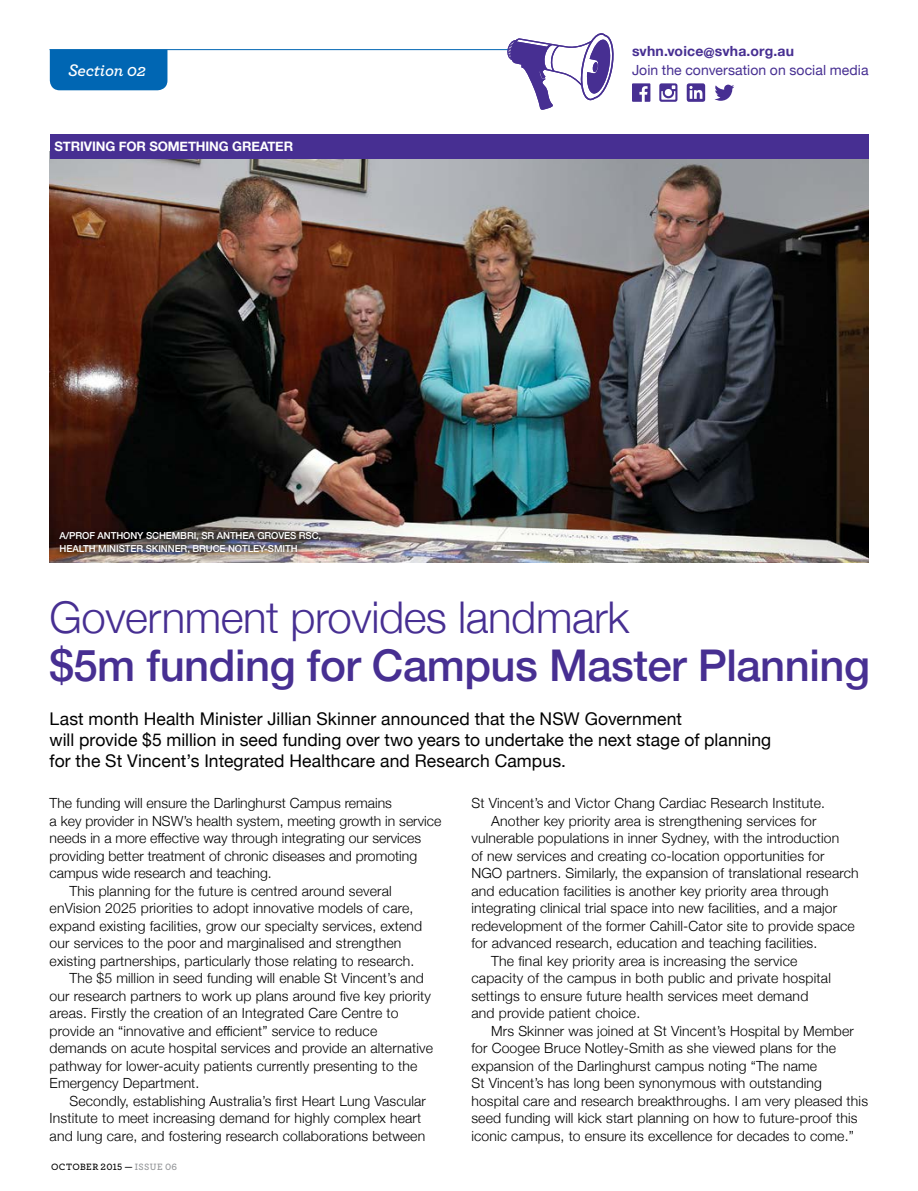
<style>
.page{position:relative;width:918px;height:1191px;background:#fff}
.page>*{position:absolute;margin:0;border:0;box-sizing:border-box;transform-origin:0 0}
.t1{font:500 43.75px "Helvetica Neue";letter-spacing:-.01em;color:#472f92}
.t2{font:300 43.75px "Helvetica Neue";letter-spacing:-.01em;color:#472f92}
.t3{font:17.5px/21px "Helvetica Neue";letter-spacing:.005em;color:#000}
.t4{font:italic 600 17.5px "Archer";letter-spacing:-.01em;color:#fff}
.t5{font:300 14px "Helvetica Neue";letter-spacing:.01em;color:#000}
.t6{font:14px "Helvetica Neue";letter-spacing:.005em;color:#472f92}
.t7{font:700 14px "Helvetica Neue";letter-spacing:.01em;color:#472f92}
.t8{font:700 13.12px "Helvetica Neue";letter-spacing:-.01em;color:#fff}
.t9{font:500 9.62px/12.2px "Helvetica Neue";letter-spacing:-.01em;color:#fff}
.t10{font:600 9.62px "Archer";letter-spacing:.04em;color:#000}
.s1{color:#939598}
</style>
<div class="page">
<div style="left:50px;top:50px;width:117px;height:40px;background:#0066b3"></div>
<hr style="left:49px;top:49px;width:459px;height:1px;background:#0066b3">
<svg style="left:507px;top:33px;width:107px;height:77px"></svg>
<svg style="left:714px;top:85px;width:20px;height:16px"></svg>
<svg style="left:632px;top:83px;width:18px;height:19px"></svg>
<svg style="left:659px;top:83px;width:18px;height:19px"></svg>
<div style="left:687px;top:83px;width:18px;height:19px;background:#472f92;border-radius:2px"></div>
<svg style="left:689px;top:86px;width:13px;height:13px"></svg>
<img style="left:50px;top:159px;width:818px;height:403px">
<div style="left:50px;top:134px;width:818px;height:25px;background:#472f92"></div>
<div style="left:55px;top:529px;width:270px;height:30px;background:#000;opacity:.9"></div>
<p class="t4" style="left:68px;top:57px;width:79px">Section 02</p>
<p class="t8" style="left:55px;top:136px;width:240px">STRIVING FOR SOMETHING GREATER</p>
<p class="t9" style="left:60px;top:529px;width:263px">A/PROF ANTHONY SCHEMBRI, SR ANTHEA GROVES RSC,<br>HEALTH MINISTER SKINNER, BRUCE NOTLEY-SMITH</p>
<p class="t7" style="left:632px;top:40px;width:164px">svhn.voice@svha.org.au</p>
<p class="t6" style="left:632px;top:60px;width:238px">Join the conversation on social media</p>
<h1 class="t2" style="left:50px;top:582px;width:581px">Government provides landmark</h1>
<h1 class="t1" style="left:50px;top:630px;width:822px">$5m funding for Campus Master Planning</h1>
<p class="t3" style="left:50px;top:709px;width:723px">Last month Health Minister Jillian Skinner announced that the NSW Government<br>will provide $5 million in seed funding over two years to undertake the next stage of planning for the St Vincent’s Integrated Healthcare and Research Campus.</p>
<p class="t5" style="left:50px;top:791px;width:344px">The funding will ensure the Darlinghurst Campus remains</p>
<p class="t5" style="left:50px;top:809px;width:393px">a key provider in NSW’s health system, meeting growth in service</p>
<p class="t5" style="left:50px;top:826px;width:373px">needs in a more effective way through integrating our services</p>
<p class="t5" style="left:50px;top:844px;width:369px">providing better treatment of chronic diseases and promoting</p>
<p class="t5" style="left:50px;top:861px;width:224px">campus wide research and teaching.</p>
<p class="t5" style="left:69px;top:879px;width:324px">This planning for the future is centred around several</p>
<p class="t5" style="left:50px;top:896px;width:365px">enVision 2025 priorities to adopt innovative models of care,</p>
<p class="t5" style="left:50px;top:914px;width:374px">expand existing facilities, grow our specialty services, extend</p>
<p class="t5" style="left:50px;top:931px;width:353px">our services to the poor and marginalised and strengthen</p>
<p class="t5" style="left:50px;top:949px;width:366px">existing partnerships, particularly those relating to research.</p>
<p class="t5" style="left:69px;top:966px;width:356px">The $5 million in seed funding will enable St Vincent’s and</p>
<p class="t5" style="left:50px;top:984px;width:383px">our research partners to work up plans around five key priority</p>
<p class="t5" style="left:50px;top:1001px;width:350px">areas. Firstly the creation of an Integrated Care Centre to</p>
<p class="t5" style="left:50px;top:1019px;width:329px">provide an “innovative and efficient” service to reduce</p>
<p class="t5" style="left:50px;top:1036px;width:385px">demands on acute hospital services and provide an alternative</p>
<p class="t5" style="left:50px;top:1054px;width:369px">pathway for lower-acuity patients currently presenting to the</p>
<p class="t5" style="left:50px;top:1071px;width:151px">Emergency Department.</p>
<p class="t5" style="left:69px;top:1089px;width:358px">Secondly, establishing Australia’s first Heart Lung Vascular</p>
<p class="t5" style="left:50px;top:1106px;width:373px">Institute to meet increasing demand for highly complex heart</p>
<p class="t5" style="left:50px;top:1124px;width:377px">and lung care, and fostering research collaborations between</p>
<p class="t5" style="left:471px;top:791px;width:355px">St Vincent’s and Victor Chang Cardiac Research Institute.</p>
<p class="t5" style="left:491px;top:809px;width:327px">Another key priority area is strengthening services for</p>
<p class="t5" style="left:471px;top:826px;width:369px">vulnerable populations in inner Sydney, with the introduction</p>
<p class="t5" style="left:471px;top:844px;width:354px">of new services and creating co-location opportunities for</p>
<p class="t5" style="left:471px;top:861px;width:389px">NGO partners. Similarly, the expansion of translational research</p>
<p class="t5" style="left:471px;top:879px;width:359px">and education facilities is another key priority area through</p>
<p class="t5" style="left:471px;top:896px;width:367px">integrating clinical trial space into new facilities, and a major</p>
<p class="t5" style="left:471px;top:914px;width:385px">redevelopment of the former Cahill-Cator site to provide space</p>
<p class="t5" style="left:471px;top:931px;width:347px">for advanced research, education and teaching facilities.</p>
<p class="t5" style="left:491px;top:949px;width:308px">The final key priority area is increasing the service</p>
<p class="t5" style="left:471px;top:966px;width:361px">capacity of the campus in both public and private hospital</p>
<p class="t5" style="left:471px;top:984px;width:338px">settings to ensure future health services meet demand</p>
<p class="t5" style="left:471px;top:1001px;width:170px">and provide patient choice.</p>
<p class="t5" style="left:491px;top:1019px;width:364px">Mrs Skinner was joined at St Vincent’s Hospital by Member</p>
<p class="t5" style="left:471px;top:1036px;width:366px">for Coogee Bruce Notley-Smith as she viewed plans for the</p>
<p class="t5" style="left:471px;top:1054px;width:347px">expansion of the Darlinghurst campus noting “The name</p>
<p class="t5" style="left:471px;top:1071px;width:352px">St Vincent’s has long been synonymous with outstanding</p>
<p class="t5" style="left:471px;top:1089px;width:398px">hospital care and research breakthroughs. I am very pleased this</p>
<p class="t5" style="left:471px;top:1106px;width:387px">seed funding will kick start planning on how to future-proof this</p>
<p class="t5" style="left:471px;top:1124px;width:384px">iconic campus, to ensure its excellence for decades to come.”</p>
<p class="t10" style="left:51px;top:1159px;width:128px">OCTOBER 2015 — <span class="s1">ISSUE 06</span></p>
</div>
